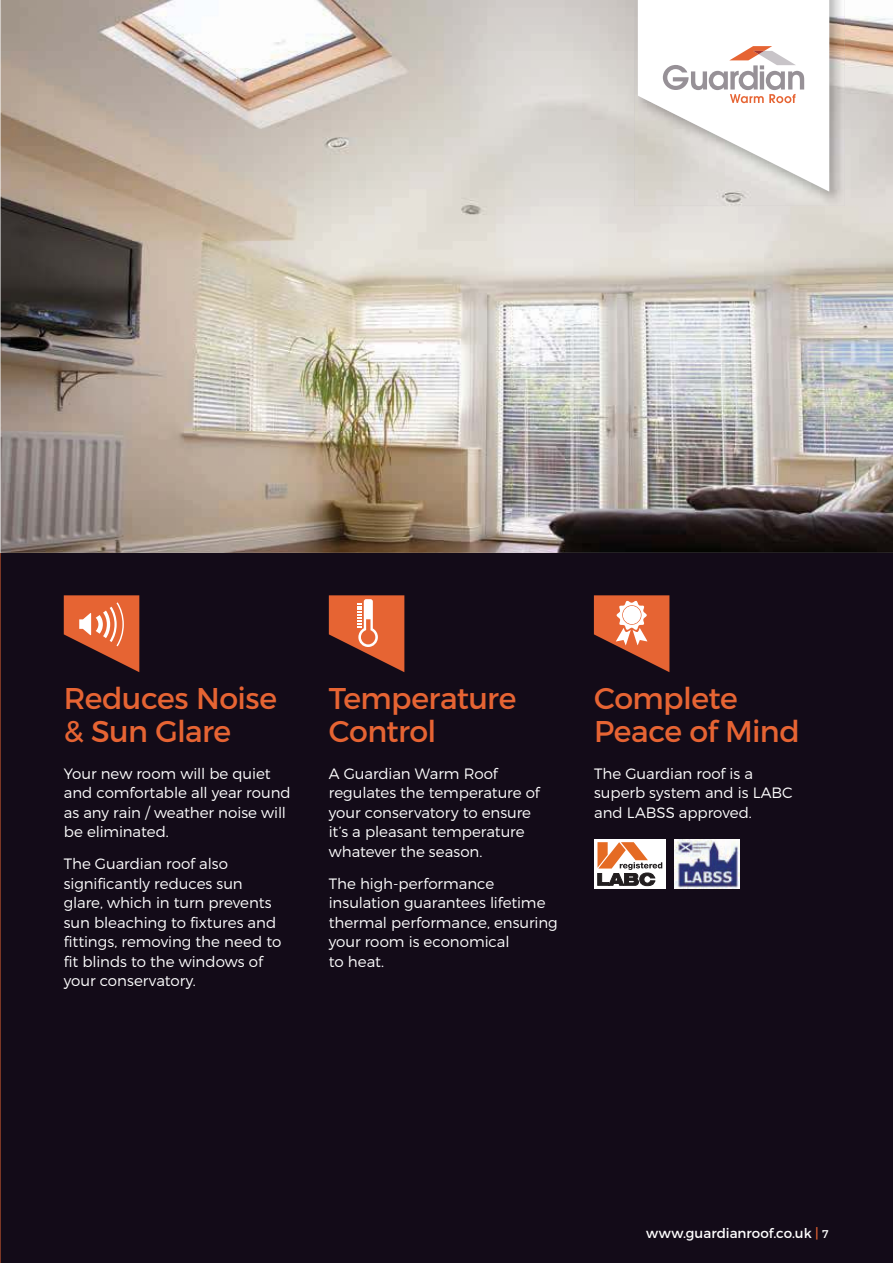
<style>
.page{position:relative;width:893px;height:1263px;background:#fff}
.page>*{position:absolute;margin:0;border:0;box-sizing:border-box;transform-origin:0 0}
.t1{font:30px/33px "Montserrat";letter-spacing:-.02em;color:#e66433}
.t2{font:300 15px/19.5px "Montserrat";letter-spacing:-.005em;color:#fff}
.t3{font:13.5px "Montserrat";color:#fff}
.s1{color:#e66433}
.s2{font-size:11.25px}
</style>
<div class="page">
<div style="left:0;top:553px;width:893px;height:710px;background:#130b18"></div>
<img style="left:1px;top:0;width:892px;height:553px">
<img style="left:0;top:0;width:1px;height:553px">
<svg style="left:64px;top:595px;width:75px;height:77px"></svg>
<svg style="left:329px;top:595px;width:75px;height:77px"></svg>
<svg style="left:594px;top:595px;width:75px;height:77px"></svg>
<div style="left:623px;top:606px;width:18px;height:18px;background:#fff;border-radius:50%"></div>
<div style="left:594px;top:839px;width:71px;height:50px;background:#fff"></div>
<svg style="left:597px;top:842px;width:65px;height:44px"></svg>
<img style="left:675px;top:839px;width:65px;height:50px">
<img style="left:634px;top:0;width:211px;height:206px">
<svg style="left:638px;top:0;width:191px;height:192px"></svg>
<h1 class="t1" style="left:64px;top:683px;width:215px">Reduces Noise &amp; Sun Glare</h1>
<p class="t2" style="left:64px;top:764px;width:228px">Your new room will be quiet and comfortable all year round as any rain / weather noise will be eliminated.</p>
<p class="t2" style="left:64px;top:855px;width:219px">The Guardian roof also significantly reduces sun glare, which in turn prevents sun bleaching to fixtures and fittings, removing the need to fit blinds to the windows of your conservatory.</p>
<h1 class="t1" style="left:329px;top:683px;width:189px">Temperature<br>Control</h1>
<p class="t2" style="left:329px;top:764px;width:212px">A Guardian Warm Roof regulates the temperature of your conservatory to ensure it’s a pleasant temperature whatever the season.</p>
<p class="t2" style="left:329px;top:874px;width:230px">The high-performance insulation guarantees lifetime thermal performance, ensuring your room is economical<br>to heat.</p>
<h1 class="t1" style="left:594px;top:683px;width:207px">Complete<br>Peace of Mind</h1>
<p class="t2" style="left:594px;top:764px;width:200px">The Guardian roof is a superb system and is LABC and LABSS approved.</p>
<p class="t3" style="left:646px;top:1226px;width:184px">www.guardianroof.co.uk <span class="s1">|</span> <span class="s2">7</span></p>
</div>
